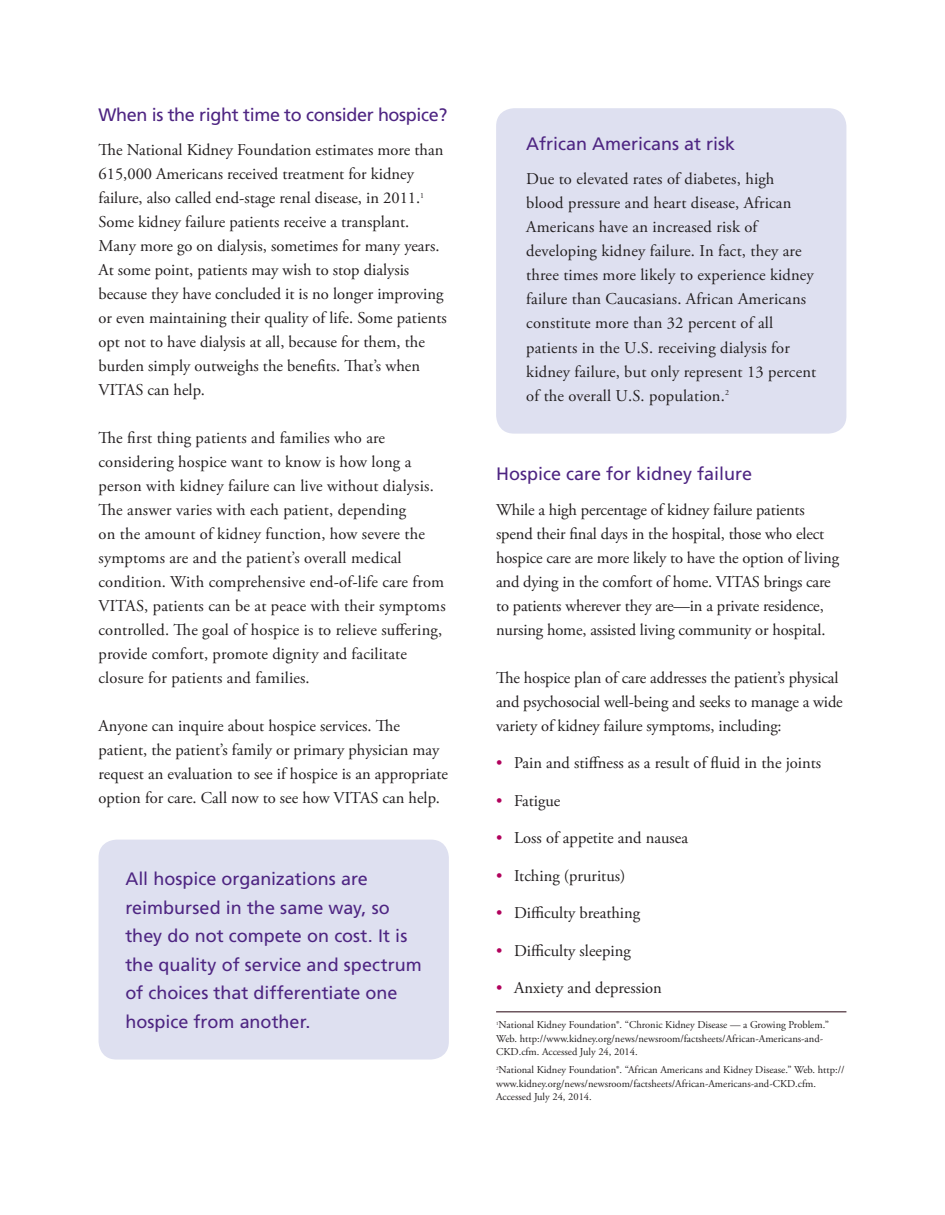
<style>
.page{position:relative;width:945px;height:1215px;background:#fff}
.page>*{position:absolute;margin:0;border:0;box-sizing:border-box;transform-origin:0 0}
.t1{font:18px/28.5px "Frutiger";color:#4e2582}
.t2{font:18px "Frutiger";letter-spacing:-.02em;color:#4e2582}
.t3{font:16.5px/24px "Adobe Garamond Pro";color:#231f20}
.t4{font:10.5px/13.5px "Adobe Garamond Pro";color:#231f20}
.s1{color:#b1015c}
</style>
<div class="page">
<div style="left:496px;top:108px;width:350px;height:326px;background:#dee0f0;border-radius:18px"></div>
<div style="left:99px;top:840px;width:350px;height:220px;background:#dee0f0;border-radius:18px"></div>
<hr style="left:496px;top:1012px;width:350px;height:1px;background:#23020e">
<p class="t2" style="left:99px;top:104px;width:350px">When is the right time to consider hospice?</p>
<p class="t3" style="left:99px;top:138px;width:350px">The National Kidney Foundation estimates more than 615,000 Americans received treatment for kidney failure, also called end-stage renal disease, in 2011.<sup>1<br></sup>Some kidney failure patients receive a transplant.<br>Many more go on dialysis, sometimes for many years.<br>At some point, patients may wish to stop dialysis because they have concluded it is no longer improving or even maintaining their quality of life. Some patients opt not to have dialysis at all, because for them, the burden simply outweighs the benefits. That’s when VITAS can help.</p>
<p class="t3" style="left:99px;top:426px;width:349px">The first thing patients and families who are considering hospice want to know is how long a person with kidney failure can live without dialysis.<br>The answer varies with each patient, depending<br>on the amount of kidney function, how severe the symptoms are and the patient’s overall medical condition. With comprehensive end-of-life care from VITAS, patients can be at peace with their symptoms controlled. The goal of hospice is to relieve suffering, provide comfort, promote dignity and facilitate closure for patients and families.</p>
<p class="t3" style="left:99px;top:715px;width:351px">Anyone can inquire about hospice services. The patient, the patient’s family or primary physician may request an evaluation to see if hospice is an appropriate option for care. Call now to see how VITAS can help.</p>
<p class="t1" style="left:125px;top:865px;width:298px">All hospice organizations are reimbursed in the same way, so they do not compete on cost. It is the quality of service and spectrum of choices that differentiate one hospice from another.</p>
<p class="t1" style="left:526px;top:130px;width:211px">African Americans at risk</p>
<p class="t3" style="left:526px;top:168px;width:292px">Due to elevated rates of diabetes, high<br>blood pressure and heart disease, African Americans have an increased risk of developing kidney failure. In fact, they are three times more likely to experience kidney failure than Caucasians. African Americans constitute more than 32 percent of all patients in the U.S. receiving dialysis for kidney failure, but only represent 13 percent of the overall U.S. population.<sup>2</sup></p>
<p class="t1" style="left:496px;top:460px;width:258px">Hospice care for kidney failure</p>
<p class="t3" style="left:496px;top:498px;width:344px">While a high percentage of kidney failure patients spend their final days in the hospital, those who elect hospice care are more likely to have the option of living and dying in the comfort of home. VITAS brings care to patients wherever they are—in a private residence, nursing home, assisted living community or hospital.</p>
<p class="t3" style="left:496px;top:666px;width:348px">The hospice plan of care addresses the patient’s physical and psychosocial well-being and seeks to manage a wide variety of kidney failure symptoms, including:</p>
<p class="t3" style="left:496px;top:751px;width:327px"><span class="s1">•</span> Pain and stiffness as a result of fluid in the joints</p>
<p class="t3" style="left:496px;top:789px;width:66px"><span class="s1">•</span> Fatigue</p>
<p class="t3" style="left:496px;top:826px;width:193px"><span class="s1">•</span> Loss of appetite and nausea</p>
<p class="t3" style="left:496px;top:864px;width:131px"><span class="s1">•</span> Itching (pruritus)</p>
<p class="t3" style="left:496px;top:901px;width:146px"><span class="s1">•</span> Difficulty breathing</p>
<p class="t3" style="left:496px;top:939px;width:136px"><span class="s1">•</span> Difficulty sleeping</p>
<p class="t3" style="left:496px;top:976px;width:167px"><span class="s1">•</span> Anxiety and depression</p>
<p class="t4" style="left:496px;top:1019px;width:334px"><sup>1</sup>National Kidney Foundation®. “Chronic Kidney Disease — a Growing Problem.”<br>Web. http://www.kidney.org/news/newsroom/factsheets/African-Americans-and-<br>CKD.cfm. Accessed July 24, 2014.</p>
<p class="t4" style="left:496px;top:1064px;width:350px"><sup>2</sup>National Kidney Foundation®. “African Americans and Kidney Disease.” Web. http:// www.kidney.org/news/newsroom/factsheets/African-Americans-and-CKD.cfm.<br>Accessed July 24, 2014.</p>
</div>
